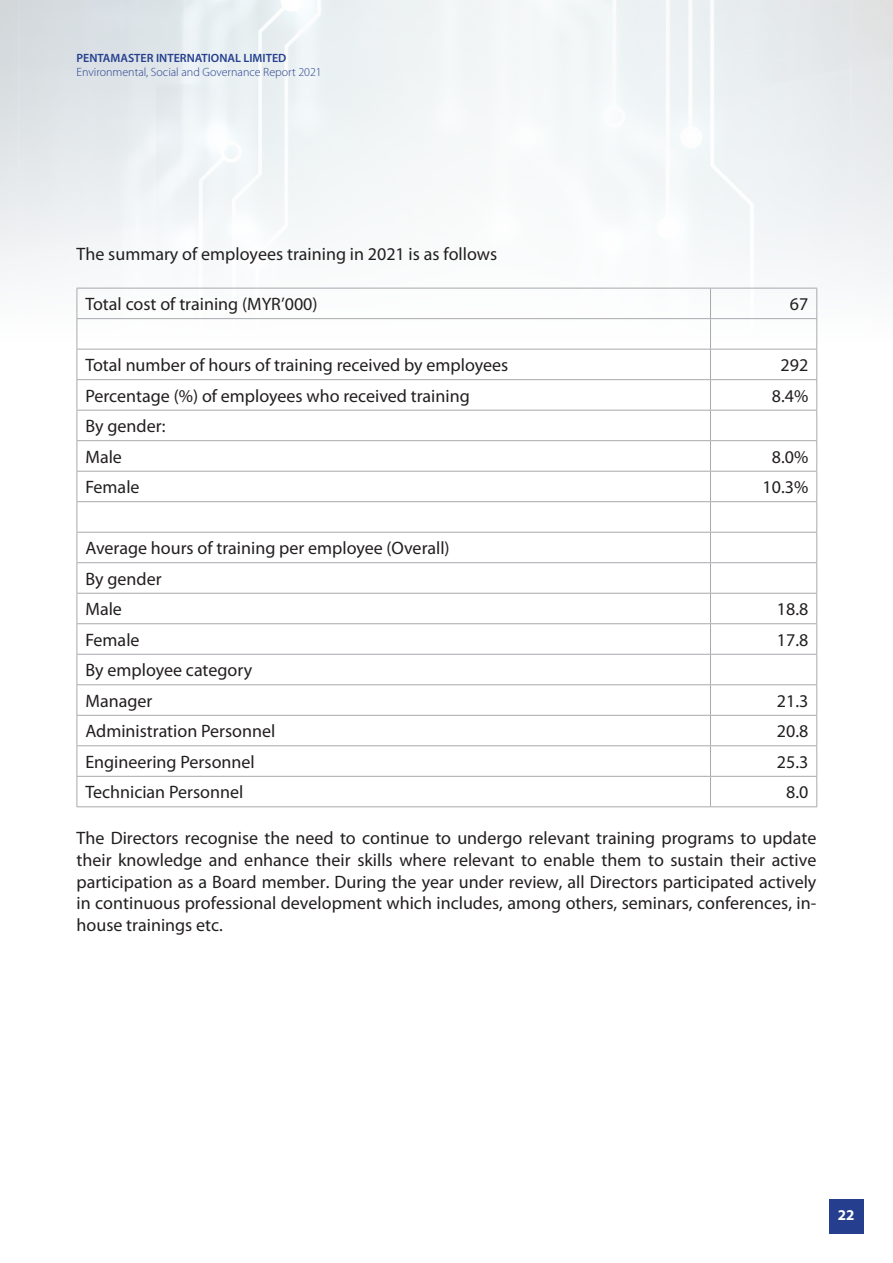
<style>
.page{position:relative;width:893px;height:1263px;background:#fff}
.page>*{position:absolute;margin:0;border:0;box-sizing:border-box;transform-origin:0 0}
.t1{font:18px/21.6px "Myriad Pro";color:#231f20;text-align:justify}
.t2{font:700 15px "Myriad Pro";color:#fff}
.t3{font:300 12px "Myriad Pro";color:#253f8e}
.t4{font:600 12px "Myriad Pro";color:#253f8e}
</style>
<div class="page">
<div style="left:829px;top:1199px;width:34px;height:34px;background:#253f8e"></div>
<hr style="left:77px;top:288px;width:633px;height:1px;background:#a8a9ad">
<hr style="left:77px;top:288px;width:1px;height:30px;background:#a8a9ad">
<hr style="left:710px;top:288px;width:107px;height:1px;background:#a8a9ad">
<hr style="left:710px;top:288px;width:1px;height:30px;background:#a8a9ad">
<hr style="left:816px;top:288px;width:1px;height:30px;background:#a8a9ad">
<hr style="left:77px;top:318px;width:633px;height:1px;background:#a8a9ad">
<hr style="left:77px;top:319px;width:1px;height:30px;background:#a8a9ad">
<hr style="left:710px;top:318px;width:107px;height:1px;background:#a8a9ad">
<hr style="left:710px;top:319px;width:1px;height:30px;background:#a8a9ad">
<hr style="left:816px;top:319px;width:1px;height:30px;background:#a8a9ad">
<hr style="left:77px;top:349px;width:633px;height:1px;background:#a8a9ad">
<hr style="left:77px;top:349px;width:1px;height:30px;background:#a8a9ad">
<hr style="left:710px;top:349px;width:107px;height:1px;background:#a8a9ad">
<hr style="left:710px;top:349px;width:1px;height:30px;background:#a8a9ad">
<hr style="left:816px;top:349px;width:1px;height:30px;background:#a8a9ad">
<hr style="left:77px;top:379px;width:633px;height:1px;background:#a8a9ad">
<hr style="left:77px;top:380px;width:1px;height:30px;background:#a8a9ad">
<hr style="left:710px;top:379px;width:107px;height:1px;background:#a8a9ad">
<hr style="left:710px;top:380px;width:1px;height:30px;background:#a8a9ad">
<hr style="left:816px;top:380px;width:1px;height:30px;background:#a8a9ad">
<hr style="left:77px;top:410px;width:633px;height:1px;background:#a8a9ad">
<hr style="left:77px;top:410px;width:1px;height:30px;background:#a8a9ad">
<hr style="left:710px;top:410px;width:107px;height:1px;background:#a8a9ad">
<hr style="left:710px;top:410px;width:1px;height:30px;background:#a8a9ad">
<hr style="left:816px;top:410px;width:1px;height:30px;background:#a8a9ad">
<hr style="left:77px;top:440px;width:633px;height:1px;background:#a8a9ad">
<hr style="left:77px;top:441px;width:1px;height:30px;background:#a8a9ad">
<hr style="left:710px;top:440px;width:107px;height:1px;background:#a8a9ad">
<hr style="left:710px;top:441px;width:1px;height:30px;background:#a8a9ad">
<hr style="left:816px;top:441px;width:1px;height:30px;background:#a8a9ad">
<hr style="left:77px;top:471px;width:633px;height:1px;background:#a8a9ad">
<svg style="left:77px;top:472px;width:1px;height:29px"></svg>
<hr style="left:710px;top:471px;width:107px;height:1px;background:#a8a9ad">
<svg style="left:710px;top:472px;width:1px;height:29px"></svg>
<svg style="left:816px;top:472px;width:1px;height:29px"></svg>
<hr style="left:77px;top:501px;width:633px;height:1px;background:#a8a9ad">
<hr style="left:77px;top:502px;width:1px;height:30px;background:#a8a9ad">
<hr style="left:710px;top:501px;width:107px;height:1px;background:#a8a9ad">
<hr style="left:710px;top:502px;width:1px;height:30px;background:#a8a9ad">
<hr style="left:816px;top:502px;width:1px;height:30px;background:#a8a9ad">
<hr style="left:77px;top:532px;width:633px;height:1px;background:#a8a9ad">
<svg style="left:77px;top:533px;width:1px;height:29px"></svg>
<hr style="left:710px;top:532px;width:107px;height:1px;background:#a8a9ad">
<svg style="left:710px;top:533px;width:1px;height:29px"></svg>
<svg style="left:816px;top:533px;width:1px;height:29px"></svg>
<hr style="left:77px;top:562px;width:633px;height:1px;background:#a8a9ad">
<hr style="left:77px;top:563px;width:1px;height:30px;background:#a8a9ad">
<hr style="left:710px;top:562px;width:107px;height:1px;background:#a8a9ad">
<hr style="left:710px;top:563px;width:1px;height:30px;background:#a8a9ad">
<hr style="left:816px;top:563px;width:1px;height:30px;background:#a8a9ad">
<hr style="left:77px;top:593px;width:633px;height:1px;background:#a8a9ad">
<svg style="left:77px;top:594px;width:1px;height:29px"></svg>
<hr style="left:710px;top:593px;width:107px;height:1px;background:#a8a9ad">
<svg style="left:710px;top:594px;width:1px;height:29px"></svg>
<svg style="left:816px;top:594px;width:1px;height:29px"></svg>
<hr style="left:77px;top:623px;width:633px;height:1px;background:#a8a9ad">
<hr style="left:77px;top:624px;width:1px;height:30px;background:#a8a9ad">
<hr style="left:710px;top:623px;width:107px;height:1px;background:#a8a9ad">
<hr style="left:710px;top:624px;width:1px;height:30px;background:#a8a9ad">
<hr style="left:816px;top:624px;width:1px;height:30px;background:#a8a9ad">
<hr style="left:77px;top:654px;width:633px;height:1px;background:#a8a9ad">
<svg style="left:77px;top:655px;width:1px;height:29px"></svg>
<hr style="left:710px;top:654px;width:107px;height:1px;background:#a8a9ad">
<svg style="left:710px;top:655px;width:1px;height:29px"></svg>
<svg style="left:816px;top:655px;width:1px;height:29px"></svg>
<hr style="left:77px;top:684px;width:633px;height:1px;background:#a8a9ad">
<hr style="left:77px;top:685px;width:1px;height:30px;background:#a8a9ad">
<hr style="left:710px;top:684px;width:107px;height:1px;background:#a8a9ad">
<hr style="left:710px;top:685px;width:1px;height:30px;background:#a8a9ad">
<hr style="left:816px;top:685px;width:1px;height:30px;background:#a8a9ad">
<hr style="left:77px;top:715px;width:633px;height:1px;background:#a8a9ad">
<svg style="left:77px;top:716px;width:1px;height:29px"></svg>
<hr style="left:710px;top:715px;width:107px;height:1px;background:#a8a9ad">
<svg style="left:710px;top:716px;width:1px;height:29px"></svg>
<svg style="left:816px;top:716px;width:1px;height:29px"></svg>
<hr style="left:77px;top:745px;width:633px;height:1px;background:#a8a9ad">
<hr style="left:77px;top:746px;width:1px;height:30px;background:#a8a9ad">
<hr style="left:710px;top:745px;width:107px;height:1px;background:#a8a9ad">
<hr style="left:710px;top:746px;width:1px;height:30px;background:#a8a9ad">
<hr style="left:816px;top:746px;width:1px;height:30px;background:#a8a9ad">
<hr style="left:77px;top:776px;width:633px;height:1px;background:#a8a9ad">
<svg style="left:77px;top:777px;width:1px;height:29px"></svg>
<hr style="left:710px;top:776px;width:107px;height:1px;background:#a8a9ad">
<svg style="left:710px;top:777px;width:1px;height:29px"></svg>
<svg style="left:816px;top:777px;width:1px;height:29px"></svg>
<hr style="left:77px;top:806px;width:633px;height:1px;background:#a8a9ad">
<hr style="left:710px;top:806px;width:107px;height:1px;background:#a8a9ad">
<p class="t4" style="left:77px;top:51px;width:211px">PENTAMASTER INTERNATIONAL LIMITED</p>
<p class="t3" style="left:77px;top:66px;width:247px">Environmental, Social and Governance Report 2021</p>
<p class="t1" style="left:77px;top:244px;width:422px">The summary of employees training in 2021 is as follows</p>
<p class="t1" style="left:85px;top:294px;width:234px">Total cost of training (MYR’000)</p>
<p class="t1" style="left:790px;top:294px;width:20px">67</p>
<p class="t1" style="left:85px;top:355px;width:424px">Total number of hours of training received by employees</p>
<p class="t1" style="left:781px;top:355px;width:29px">292</p>
<p class="t1" style="left:85px;top:385px;width:386px">Percentage (%) of employees who received training</p>
<p class="t1" style="left:772px;top:385px;width:38px">8.4%</p>
<p class="t1" style="left:85px;top:416px;width:82px">By gender:</p>
<p class="t1" style="left:85px;top:446px;width:38px">Male</p>
<p class="t1" style="left:772px;top:446px;width:38px">8.0%</p>
<p class="t1" style="left:85px;top:477px;width:56px">Female</p>
<p class="t1" style="left:763px;top:477px;width:47px">10.3%</p>
<p class="t1" style="left:85px;top:538px;width:366px">Average hours of training per employee (Overall)</p>
<p class="t1" style="left:85px;top:568px;width:78px">By gender</p>
<p class="t1" style="left:85px;top:599px;width:38px">Male</p>
<p class="t1" style="left:777px;top:599px;width:33px">18.8</p>
<p class="t1" style="left:85px;top:629px;width:56px">Female</p>
<p class="t1" style="left:777px;top:629px;width:33px">17.8</p>
<p class="t1" style="left:85px;top:660px;width:168px">By employee category</p>
<p class="t1" style="left:85px;top:690px;width:68px">Manager</p>
<p class="t1" style="left:777px;top:690px;width:33px">21.3</p>
<p class="t1" style="left:85px;top:721px;width:192px">Administration Personnel</p>
<p class="t1" style="left:777px;top:721px;width:33px">20.8</p>
<p class="t1" style="left:85px;top:751px;width:171px">Engineering Personnel</p>
<p class="t1" style="left:777px;top:751px;width:33px">25.3</p>
<p class="t1" style="left:85px;top:782px;width:159px">Technician Personnel</p>
<p class="t1" style="left:786px;top:782px;width:24px">8.0</p>
<p class="t1" style="left:77px;top:828px;width:741px">The Directors recognise the need to continue to undergo relevant training programs to update their knowledge and enhance their skills where relevant to enable them to sustain their active participation as a Board member. During the year under review, all Directors participated actively in continuous professional development which includes, among others, seminars, conferences, in&shy;house trainings etc.</p>
<p class="t2" style="left:838px;top:1207px;width:18px">22</p>
</div>
